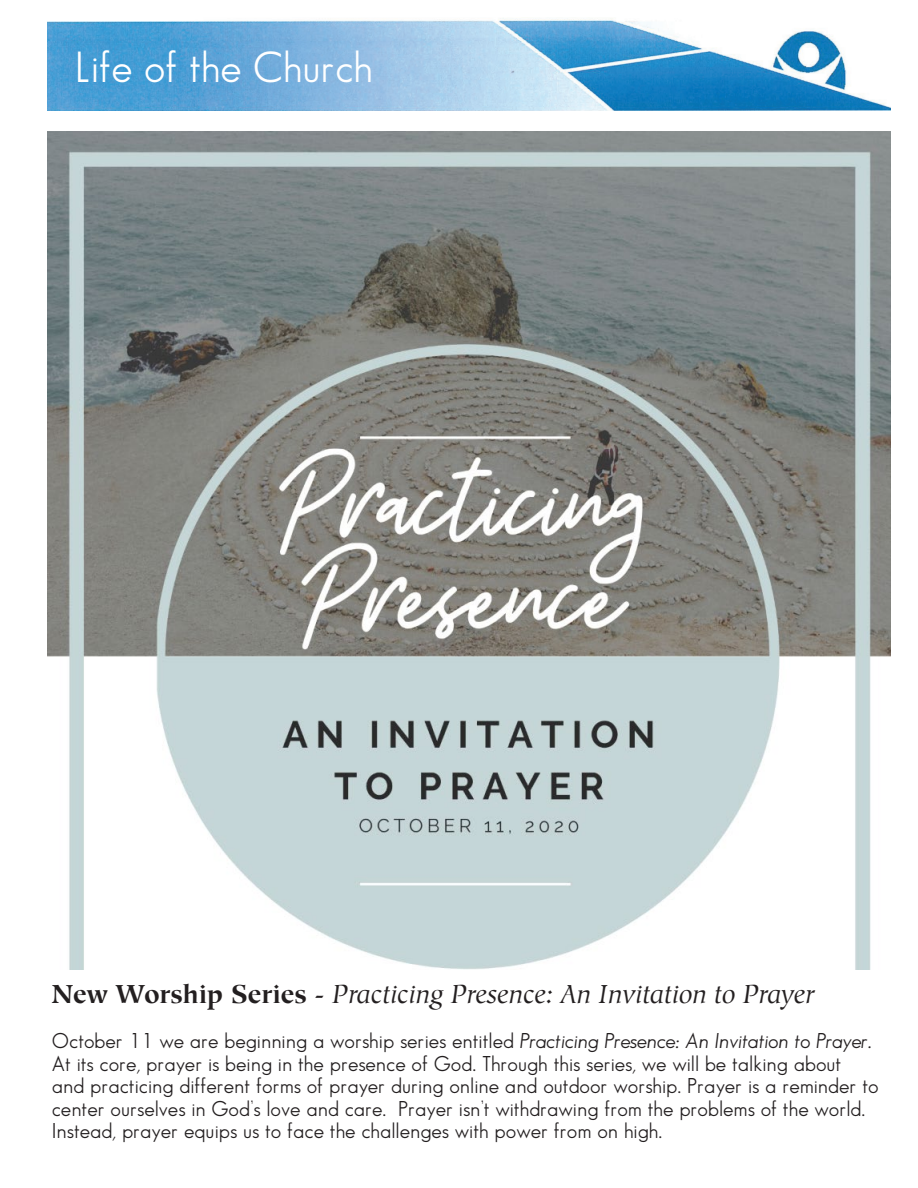
<style>
.page{position:relative;width:918px;height:1188px;background:#fff}
.page>*{position:absolute;margin:0;border:0;box-sizing:border-box;transform-origin:0 0}
.t1{font:42.6px "Sans Serif Book FLF";color:#fff}
.t2{font:italic 25.5px "Glossary S Si";color:#231f20}
.t3{font:21px/22.5px "Sans Serif Book FLF";color:#231f20}
.s1{font-weight:700;font-style:normal}
.s2{font-style:italic}
</style>
<div class="page">
<img style="left:47px;top:18px;width:844px;height:93px">
<img style="left:47px;top:132px;width:843px;height:838px">
<h1 class="t1" style="left:75px;top:43px;width:300px">Life of the Church</h1>
<p class="t2" style="left:52px;top:979px;width:764px"><span class="s1">New Worship Series -</span> Practicing Presence: An Invitation to Prayer</p>
<p class="t3" style="left:52px;top:1029px;width:828px">October 11 we are beginning a worship series entitled <span class="s2">Practicing Presence: An Invitation to Prayer.<br></span>At its core, prayer is being in the presence of God. Through this series, we will be talking about and practicing different forms of prayer during online and outdoor worship. Prayer is a reminder to center ourselves in God’s love and care. Prayer isn’t withdrawing from the problems of the world.<br>Instead, prayer equips us to face the challenges with power from on high.</p>
</div>
